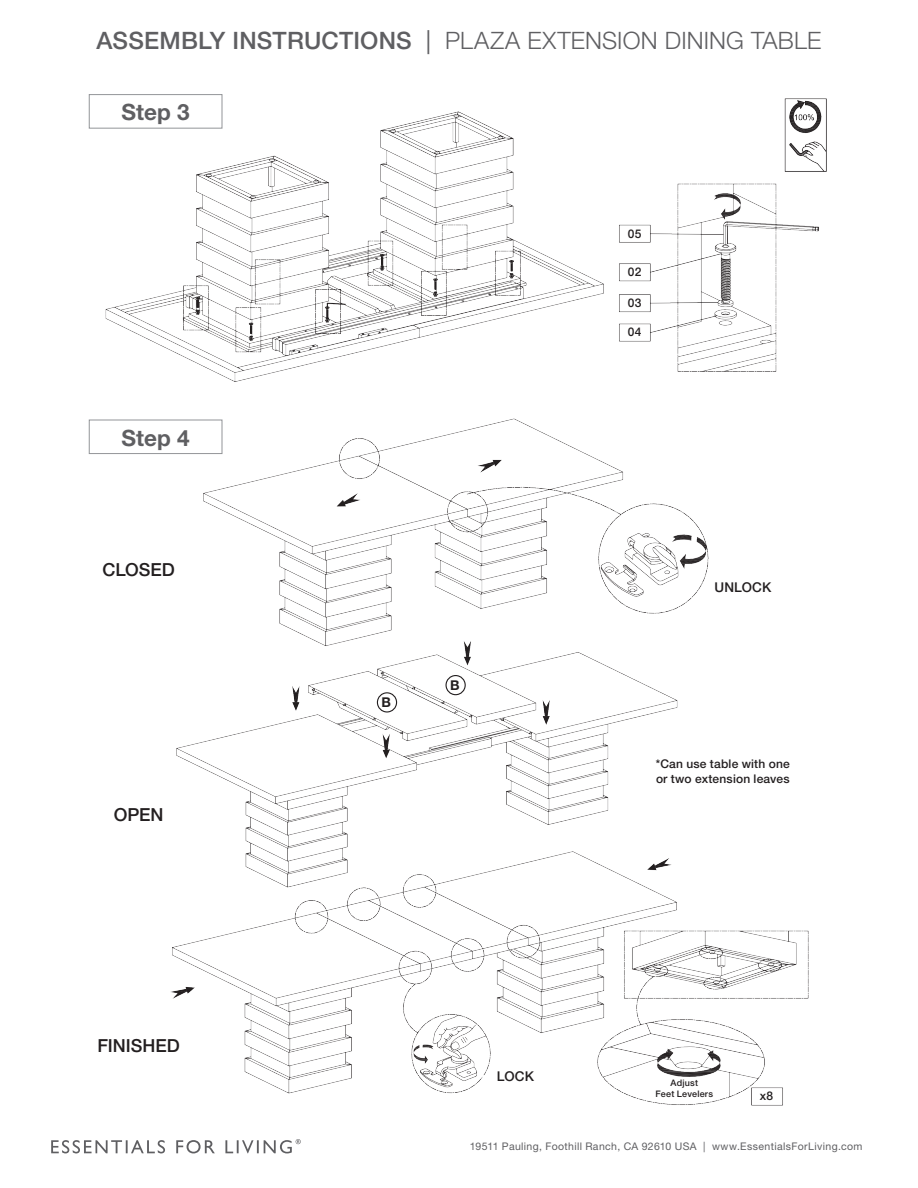
<style>
.page{position:relative;width:918px;height:1188px;background:#fff}
.page>*{position:absolute;margin:0;border:0;box-sizing:border-box;transform-origin:0 0}
.t1{font:300 24px "Helvetica Neue";letter-spacing:.005em;color:#5f5f62}
.t2{font:700 22.5px "Helvetica Neue";letter-spacing:.005em;color:#5f5f62}
.t3{font:500 18px "Helvetica Neue";color:#231f20}
.t4{font:500 13.5px "Helvetica Neue";letter-spacing:.01em;color:#231f20}
.t5{font:700 13.5px "Helvetica Neue";color:#231f20}
.t6{font:500 12px/15px "Helvetica Neue";letter-spacing:.015em;color:#231f20}
.t7{font:10.5px "Helvetica Neue";letter-spacing:.035em;color:#5f5f62}
.t8{font:500 9px "Helvetica Neue";letter-spacing:.025em;color:#231f20}
.s1{font-weight:500}
.s2{font-weight:400}
</style>
<div class="page">
<svg style="left:51px;top:1139px;width:250px;height:14px"></svg>
<img style="left:105px;top:98px;width:722px;height:284px">
<img style="left:89px;top:418px;width:720px;height:688px">
<div style="left:89px;top:94px;width:133px;height:35px;background:#fff;border:1px solid #939598"></div>
<div style="left:89px;top:420px;width:133px;height:34px;background:#fff;border:1px solid #939598"></div>
<div style="left:377px;top:693px;width:20px;height:19px;background:#fff;border-radius:50%"></div>
<div style="left:377px;top:692px;width:20px;height:21px;border:1px solid #231f20;border-radius:50%"></div>
<div style="left:446px;top:676px;width:19px;height:19px;background:#fff;border-radius:50%"></div>
<div style="left:446px;top:675px;width:20px;height:20px;border:1px solid #231f20;border-radius:50%"></div>
<h1 class="t1" style="left:97px;top:26px;width:726px"><span class="s1">ASSEMBLY INSTRUCTIONS</span> <span class="s2">|</span> PLAZA EXTENSION DINING TABLE</h1>
<p class="t2" style="left:121px;top:98px;width:70px">Step 3</p>
<p class="t2" style="left:121px;top:424px;width:70px">Step 4</p>
<p class="t3" style="left:102px;top:559px;width:74px">CLOSED</p>
<p class="t3" style="left:114px;top:804px;width:51px">OPEN</p>
<p class="t3" style="left:97px;top:1035px;width:84px">FINISHED</p>
<p class="t5" style="left:381px;top:694px;width:11px">B</p>
<p class="t5" style="left:450px;top:677px;width:11px">B</p>
<p class="t6" style="left:628px;top:226px;width:15px">05</p>
<p class="t6" style="left:628px;top:264px;width:15px">02</p>
<p class="t6" style="left:628px;top:295px;width:15px">03</p>
<p class="t6" style="left:628px;top:324px;width:15px">04</p>
<p class="t4" style="left:714px;top:579px;width:59px">UNLOCK</p>
<p class="t6" style="left:656px;top:756px;width:135px">*Can use table with one or two extension leaves</p>
<p class="t4" style="left:497px;top:1069px;width:39px">LOCK</p>
<p class="t8" style="left:671px;top:1077px;width:29px">Adjust</p>
<p class="t8" style="left:655px;top:1088px;width:59px">Feet Levelers</p>
<p class="t6" style="left:760px;top:1088px;width:15px">x8</p>
<p class="t7" style="left:470px;top:1140px;width:394px">19511 Pauling, Foothill Ranch, CA 92610 USA | www.EssentialsForLiving.com</p>
</div>
